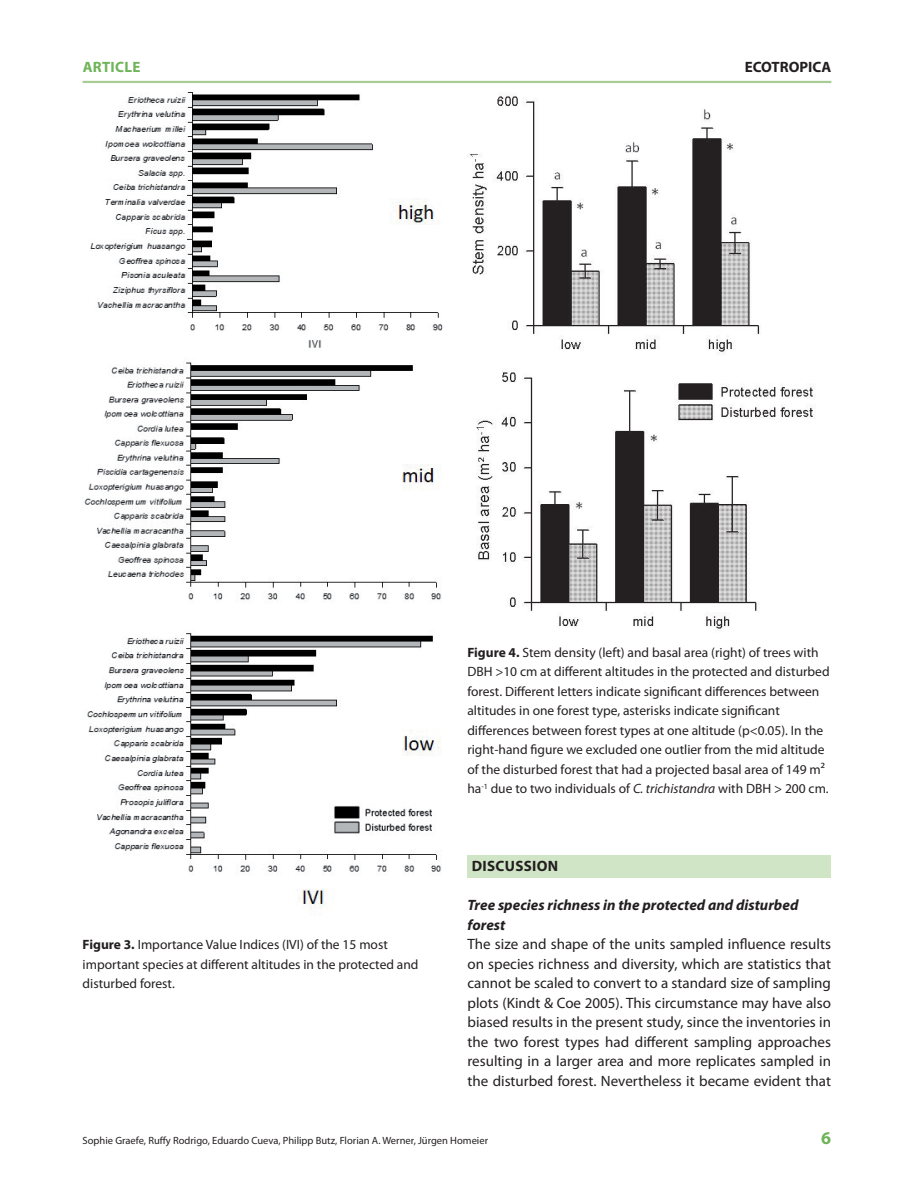
<style>
.page{position:relative;width:918px;height:1183px;background:#fff}
.page>*{position:absolute;margin:0;border:0;box-sizing:border-box;transform-origin:0 0}
.t1{font:700 18px "Myriad Pro";color:#6eb458}
.t2{font:15px/19.5px "Myriad Pro";color:#231f20;text-align:justify}
.t3{font:italic 700 15px/19.5px "Myriad Pro";color:#231f20}
.t4{font:700 15px "Myriad Pro";letter-spacing:.015em;color:#231f20}
.t5{font:700 15px "Myriad Pro";letter-spacing:.02em;color:#6eb458}
.t6{font:13.5px/19.5px "Myriad Pro";color:#231f20}
.t7{font:10.5px "Myriad Pro";color:#231f20}
.s1{font-weight:700}
.s2{font-style:italic}
</style>
<div class="page">
<hr style="left:83px;top:81px;width:748px;height:2px;background:#a7cd95">
<div style="left:467px;top:856px;width:363px;height:22px;background:#d0e4c6"></div>
<img style="left:84px;top:92px;width:359px;height:818px">
<img style="left:470px;top:94px;width:291px;height:261px">
<img style="left:476px;top:371px;width:339px;height:260px">
<p class="t5" style="left:83px;top:57px;width:59px">ARTICLE</p>
<p class="t4" style="left:744px;top:57px;width:88px">ECOTROPICA</p>
<p class="t6" style="left:83px;top:935px;width:337px"><span class="s1">Figure 3.</span> Importance Value Indices (IVI) of the 15 most important species at different altitudes in the protected and disturbed forest.</p>
<p class="t6" style="left:467px;top:642px;width:364px"><span class="s1">Figure 4.</span> Stem density (left) and basal area (right) of trees with DBH &gt;10 cm at different altitudes in the protected and disturbed forest. Different letters indicate significant differences between altitudes in one forest type, asterisks indicate significant differences between forest types at one altitude (p&lt;0.05). In the right-hand figure we excluded one outlier from the mid altitude of the disturbed forest that had a projected basal area of 149 m² ha<sup>-1</sup> due to two individuals of <span class="s2">C. trichistandra</span> with DBH &gt; 200 cm.</p>
<p class="t4" style="left:472px;top:857px;width:88px">DISCUSSION</p>
<p class="t3" style="left:467px;top:895px;width:332px">Tree species richness in the protected and disturbed forest</p>
<p class="t2" style="left:467px;top:934px;width:365px">The size and shape of the units sampled influence results on species richness and diversity, which are statistics that cannot be scaled to convert to a standard size of sampling plots (Kindt &amp; Coe 2005). This circumstance may have also biased results in the present study, since the inventories in the two forest types had different sampling approaches resulting in a larger area and more replicates sampled in the disturbed forest. Nevertheless it became evident that</p>
<p class="t7" style="left:83px;top:1134px;width:407px">Sophie Graefe, Ruffy Rodrigo, Eduardo Cueva, Philipp Butz, Florian A. Werner, Jürgen Homeier</p>
<h1 class="t1" style="left:820px;top:1127px;width:11px">6</h1>
</div>
